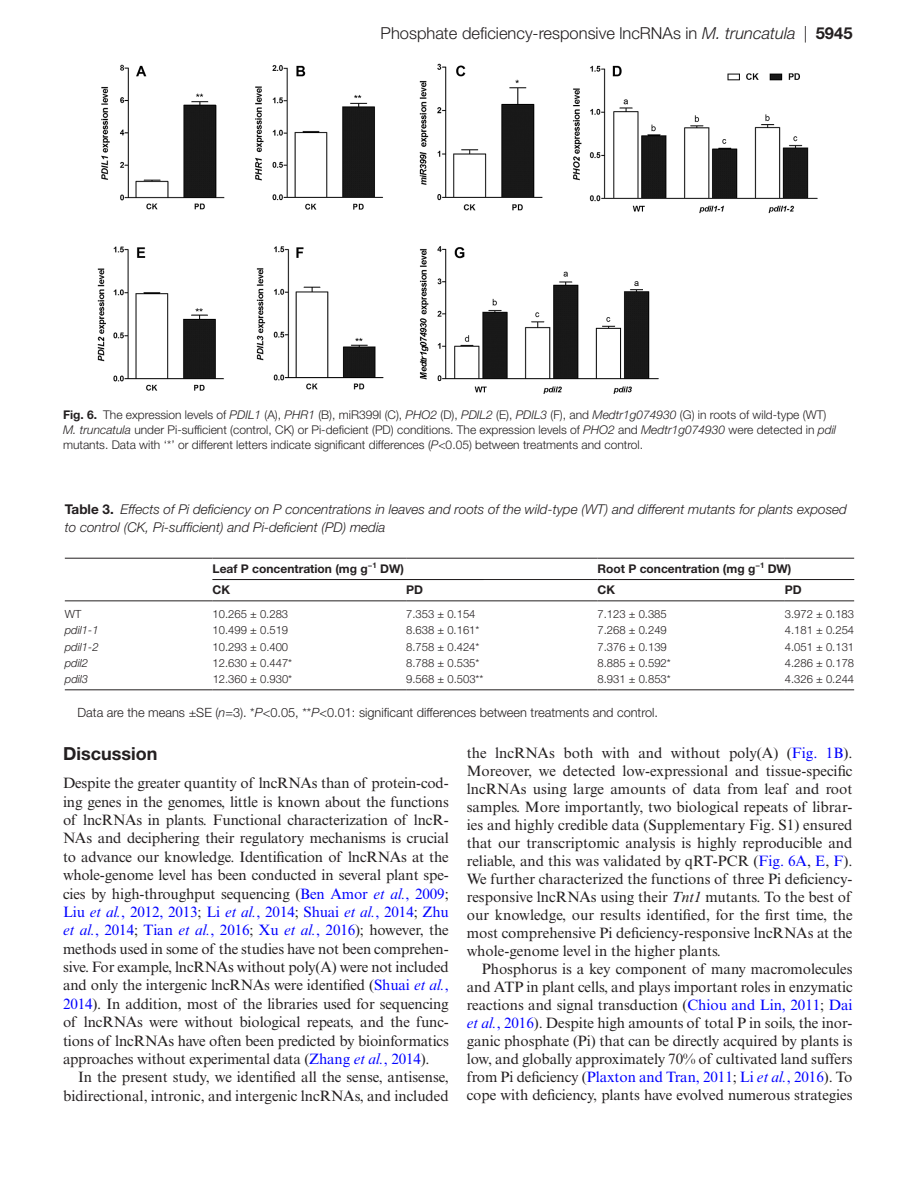
<style>
.page{position:relative;width:919px;height:1187px;background:#fff}
.page>*{position:absolute;margin:0;border:0;box-sizing:border-box;transform-origin:0 0}
.t1{font:700 18px "Helvetica Neue LT Std";color:#231f20}
.t2{font:300 16.5px "Helvetica Neue LT Std";color:#231f20}
.t3{font:15px/18px "Times New Roman MT Std";color:#231f20;text-align:justify}
.t4{font:italic 300 13.5px/18px "Helvetica Neue LT Std";color:#231f20}
.t5{font:300 12.75px "Helvetica Neue LT Std";color:#231f20}
.t6{font:300 12px/15px "Helvetica Neue LT Std";color:#231f20}
.t7{font:700 12px "Helvetica Neue LT Std";color:#231f20}
.t8{font:300 11.25px "Helvetica Neue LT Std";color:#231f20}
.t9{font:italic 300 11.25px "Helvetica Neue LT Std";color:#231f20}
.s1{font-style:italic}
.s2{font-weight:700}
.s3{font-weight:700;font-style:normal}
.s4{color:#00f}
.s5{font-style:italic;color:#00f}
</style>
<div class="page">
<img style="left:98px;top:63px;width:720px;height:331px">
<hr style="left:65px;top:557px;width:147px;height:1px;background:#231f20">
<hr style="left:212px;top:557px;width:194px;height:1px;background:#231f20">
<hr style="left:406px;top:557px;width:191px;height:1px;background:#231f20">
<hr style="left:65px;top:600px;width:147px;height:1px;background:#231f20">
<hr style="left:597px;top:557px;width:187px;height:1px;background:#231f20">
<hr style="left:784px;top:557px;width:70px;height:1px;background:#231f20">
<hr style="left:212px;top:600px;width:194px;height:1px;background:#231f20">
<hr style="left:406px;top:579px;width:191px;height:1px;background:#231f20">
<hr style="left:406px;top:600px;width:191px;height:1px;background:#231f20">
<hr style="left:597px;top:600px;width:187px;height:1px;background:#231f20">
<hr style="left:784px;top:600px;width:70px;height:1px;background:#231f20">
<hr style="left:65px;top:689px;width:147px;height:1px;background:#231f20">
<hr style="left:212px;top:689px;width:194px;height:1px;background:#231f20">
<hr style="left:406px;top:689px;width:191px;height:1px;background:#231f20">
<hr style="left:597px;top:689px;width:187px;height:1px;background:#231f20">
<hr style="left:784px;top:689px;width:70px;height:1px;background:#231f20">
<hr style="left:212px;top:579px;width:271px;height:1px;background:#231f20">
<hr style="left:597px;top:579px;width:257px;height:1px;background:#231f20">
<p class="t2" style="left:380px;top:23px;width:473px">Phosphate deficiency-responsive lncRNAs in <span class="s1">M. truncatula</span> | <span class="s2">5945</span></p>
<p class="t6" style="left:63px;top:406px;width:774px"><span class="s2">Fig. 6.</span> The expression levels of <span class="s1">PDIL1</span> (A), <span class="s1">PHR1</span> (B), miR399l (C), <span class="s1">PHO2</span> (D), <span class="s1">PDIL2</span> (E), <span class="s1">PDIL3</span> (F), and <span class="s1">Medtr1g074930</span> (G) in roots of wild-type (WT)<br><span class="s1">M. truncatula</span> under Pi-sufficient (control, CK) or Pi-deficient (PD) conditions. The expression levels of <span class="s1">PHO2</span> and <span class="s1">Medtr1g074930</span> were detected in <span class="s1">pdil </span>mutants. Data with ‘*’ or different letters indicate significant differences (<span class="s1">P</span>&lt;0.05) between treatments and control.</p>
<p class="t4" style="left:65px;top:500px;width:783px"><span class="s3">Table 3.</span> Effects of Pi deficiency on P concentrations in leaves and roots of the wild-type (WT) and different mutants for plants exposed to control (CK, Pi-sufficient) and Pi-deficient (PD) media</p>
<p class="t7" style="left:212px;top:561px;width:193px">Leaf P concentration (mg g<sup>−1</sup> DW)</p>
<p class="t7" style="left:597px;top:561px;width:195px">Root P concentration (mg g<sup>−1</sup> DW)</p>
<p class="t7" style="left:212px;top:582px;width:19px">CK</p>
<p class="t7" style="left:406px;top:582px;width:18px">PD</p>
<p class="t7" style="left:597px;top:582px;width:19px">CK</p>
<p class="t7" style="left:784px;top:582px;width:18px">PD</p>
<p class="t8" style="left:65px;top:606px;width:18px">WT</p>
<p class="t8" style="left:212px;top:606px;width:77px">10.265 ± 0.283</p>
<p class="t8" style="left:406px;top:606px;width:71px">7.353 ± 0.154</p>
<p class="t8" style="left:597px;top:606px;width:71px">7.123 ± 0.385</p>
<p class="t8" style="left:784px;top:606px;width:71px">3.972 ± 0.183</p>
<p class="t9" style="left:65px;top:623px;width:35px">pdil1-1</p>
<p class="t8" style="left:213px;top:623px;width:77px">10.499 ± 0.519</p>
<p class="t8" style="left:406px;top:623px;width:75px">8.638 ± 0.161*</p>
<p class="t8" style="left:597px;top:623px;width:71px">7.268 ± 0.249</p>
<p class="t8" style="left:784px;top:623px;width:71px">4.181 ± 0.254</p>
<p class="t9" style="left:65px;top:639px;width:35px">pdil1-2</p>
<p class="t8" style="left:213px;top:639px;width:77px">10.293 ± 0.400</p>
<p class="t8" style="left:406px;top:639px;width:75px">8.758 ± 0.424*</p>
<p class="t8" style="left:597px;top:639px;width:71px">7.376 ± 0.139</p>
<p class="t8" style="left:784px;top:639px;width:71px">4.051 ± 0.131</p>
<p class="t9" style="left:65px;top:656px;width:25px">pdil2</p>
<p class="t8" style="left:213px;top:656px;width:81px">12.630 ± 0.447*</p>
<p class="t8" style="left:406px;top:656px;width:75px">8.788 ± 0.535*</p>
<p class="t8" style="left:597px;top:656px;width:75px">8.885 ± 0.592*</p>
<p class="t8" style="left:784px;top:656px;width:71px">4.286 ± 0.178</p>
<p class="t9" style="left:65px;top:672px;width:25px">pdil3</p>
<p class="t8" style="left:213px;top:672px;width:81px">12.360 ± 0.930*</p>
<p class="t8" style="left:406px;top:672px;width:79px">9.568 ± 0.503**</p>
<p class="t8" style="left:597px;top:672px;width:75px">8.931 ± 0.853*</p>
<p class="t8" style="left:784px;top:672px;width:71px">4.326 ± 0.244</p>
<p class="t5" style="left:78px;top:704px;width:582px">Data are the means ±SE (<span class="s1">n</span>=3). *<span class="s1">P</span>&lt;0.05, **<span class="s1">P</span>&lt;0.01: significant differences between treatments and control.</p>
<p class="t1" style="left:63px;top:742px;width:96px">Discussion</p>
<p class="t3" style="left:63px;top:773px;width:387px;line-height:18.5px">Despite the greater quantity of lncRNAs than of protein-cod&shy;ing genes in the genomes, little is known about the functions of lncRNAs in plants. Functional characterization of lncR-NAs and deciphering their regulatory mechanisms is crucial to advance our knowledge. Identification of lncRNAs at the whole-genome level has been conducted in several plant spe&shy;cies by high-throughput sequencing (<span class="s4">Ben Amor</span> <span class="s5">et al.</span><span class="s4">, 2009</span>; <span class="s4">Liu</span> <span class="s5">et al.</span><span class="s4">, 2012, 2013</span>; <span class="s4">Li</span> <span class="s5">et al.</span><span class="s4">, 2014</span>; <span class="s4">Shuai</span> <span class="s5">et al.</span><span class="s4">, 2014</span>; <span class="s4">Zhu </span><span class="s5">et al.</span><span class="s4">, 2014</span>; <span class="s4">Tian</span> <span class="s5">et al.</span><span class="s4">, 2016</span>; <span class="s4">Xu</span> <span class="s5">et al.</span><span class="s4">, 2016</span>); however, the methods used in some of the studies have not been comprehen&shy;sive. For example, lncRNAs without poly(A) were not included and only the intergenic lncRNAs were identified (<span class="s4">Shuai</span> <span class="s5">et al.</span><span class="s4">, 2014</span>). In addition, most of the libraries used for sequencing of lncRNAs were without biological repeats, and the func&shy;tions of lncRNAs have often been predicted by bioinformatics approaches without experimental data (<span class="s4">Zhang</span> <span class="s5">et al.</span><span class="s4">, 2014</span>).</p>
<p class="t3" style="left:63px;top:1068px;width:387px;text-align:right">In the present study, we identified all the sense, antisense, bidirectional, intronic, and intergenic lncRNAs, and included</p>
<p class="t3" style="left:467px;top:743px;width:387px">the lncRNAs both with and without poly(A) (<span class="s4">Fig. 1B</span>).<br>Moreover, we detected low-expressional and tissue-specific lncRNAs using large amounts of data from leaf and root samples. More importantly, two biological repeats of librar&shy;ies and highly credible data (Supplementary Fig. S1) ensured that our transcriptomic analysis is highly reproducible and reliable, and this was validated by qRT-PCR (<span class="s4">Fig. 6A</span>, <span class="s4">E</span>, <span class="s4">F</span>).<br>We further characterized the functions of three Pi deficiency&shy;responsive lncRNAs using their <span class="s1">Tnt1</span> mutants. To the best of our knowledge, our results identified, for the first time, the most comprehensive Pi deficiency-responsive lncRNAs at the whole-genome level in the higher plants.</p>
<p class="t3" style="left:467px;top:959px;width:387px;text-indent:15px">Phosphorus is a key component of many macromolecules and ATP in plant cells, and plays important roles in enzymatic reactions and signal transduction (<span class="s4">Chiou and Lin, 2011</span>; <span class="s4">Dai </span><span class="s5">et al.</span><span class="s4">, 2016</span>). Despite high amounts of total P in soils, the inor&shy;ganic phosphate (Pi) that can be directly acquired by plants is low, and globally approximately 70% of cultivated land suffers from Pi deficiency (<span class="s4">Plaxton and Tran, 2011</span>; <span class="s4">Li</span> <span class="s5">et al.</span><span class="s4">, 2016</span>). To cope with deficiency, plants have evolved numerous strategies</p>
</div>
